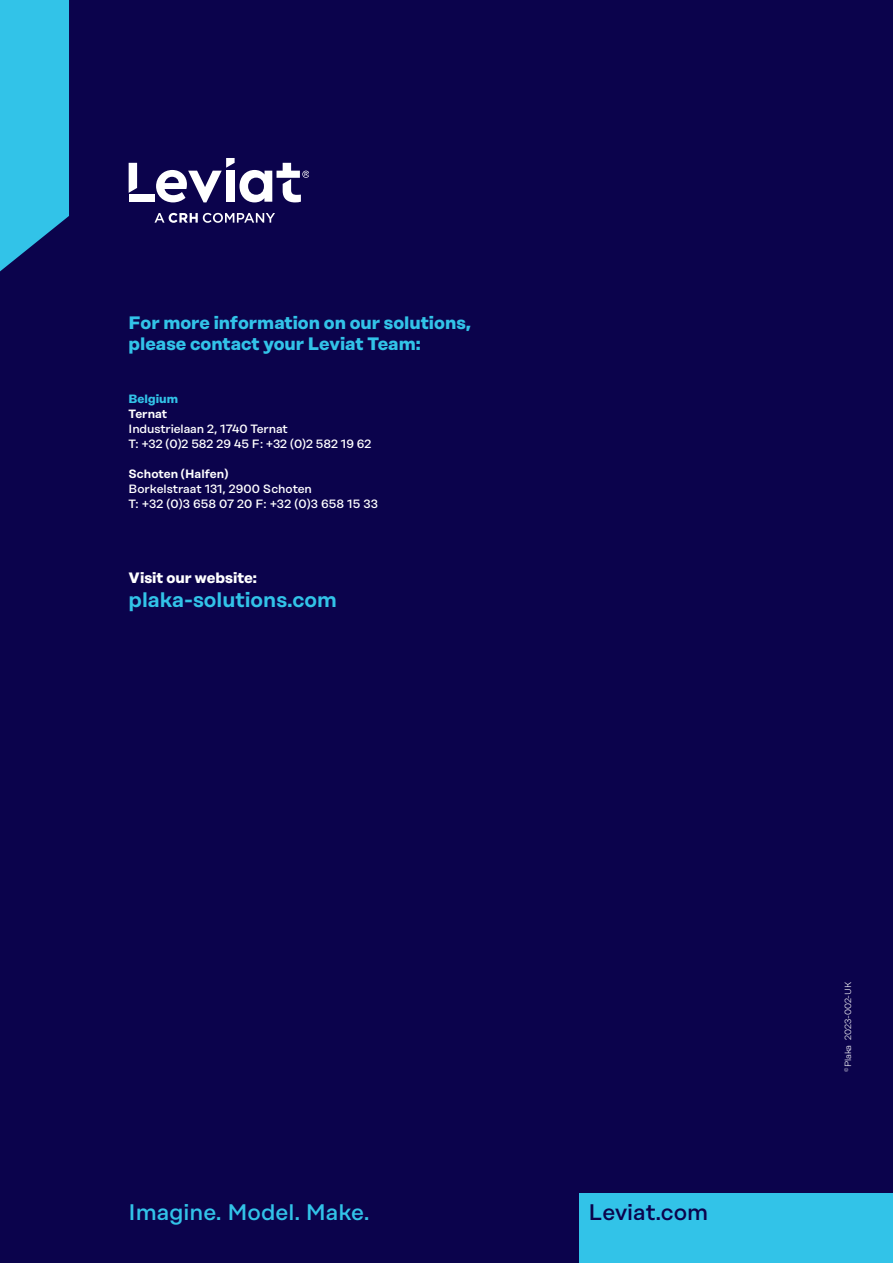
<style>
.page{position:relative;width:893px;height:1263px;background:#0b034c}
.page>*{position:absolute;margin:0;border:0;box-sizing:border-box;transform-origin:0 0}
.t1{font:500 22.5px "Rational Display";color:#32c3e8}
.t2{font:500 22.5px "Rational Display";color:#0b034c}
.t3{font:600 21px "Rational Display";color:#32c3e8}
.t4{font:700 18px/21px "Rational Display";color:#32c3e8}
.t5{font:700 15px "Rational Display";color:#fff}
.t6{font:500 12px/15px "Rational Display";letter-spacing:-.01em;color:#fff}
.t7{font:600 12px "Rational Display";color:#fff}
.t8{font:700 12px "Rational Display";color:#32c3e8}
.t9{font:300 9px "Rational Display";letter-spacing:-.01em;color:#fff}
</style>
<div class="page">
<svg style="left:0;top:0;width:69px;height:271px;background:#2eafd8"></svg>
<div style="left:580px;top:1193px;width:313px;height:70px;background:#32c3e8"></div>
<svg style="left:154px;top:213px;width:121px;height:10px"></svg>
<div style="left:129px;top:194px;width:26px;height:8px;background:#fff"></div>
<svg style="left:129px;top:163px;width:8px;height:30px"></svg>
<svg style="left:156px;top:158px;width:153px;height:44px"></svg>
<h3 class="t4" style="left:129px;top:312px;width:344px">For more information on our solutions, please contact your Leviat Team:</h3>
<p class="t8" style="left:129px;top:391px;width:51px">Belgium</p>
<p class="t7" style="left:129px;top:407px;width:40px">Ternat</p>
<p class="t6" style="left:129px;top:421px;width:244px">Industrielaan 2, 1740 Ternat<br>T: +32 (0)2 582 29 45 F: +32 (0)2 582 19 62</p>
<p class="t7" style="left:129px;top:467px;width:101px">Schoten (Halfen)</p>
<p class="t6" style="left:129px;top:481px;width:251px">Borkelstraat 131, 2900 Schoten<br>T: +32 (0)3 658 07 20 F: +32 (0)3 658 15 33</p>
<p class="t5" style="left:129px;top:569px;width:130px">Visit our website:</p>
<h2 class="t3" style="left:129px;top:587px;width:210px">plaka-solutions.com</h2>
<h1 class="t1" style="left:129px;top:1199px;width:242px">Imagine. Model. Make.</h1>
<h1 class="t2" style="left:588px;top:1199px;width:121px">Leviat.com</h1>
<p class="t9" style="left:843px;top:1071px;width:91px;rotate:-90deg"><sup>©</sup>Plaka 2023-002-UK</p>
</div>
